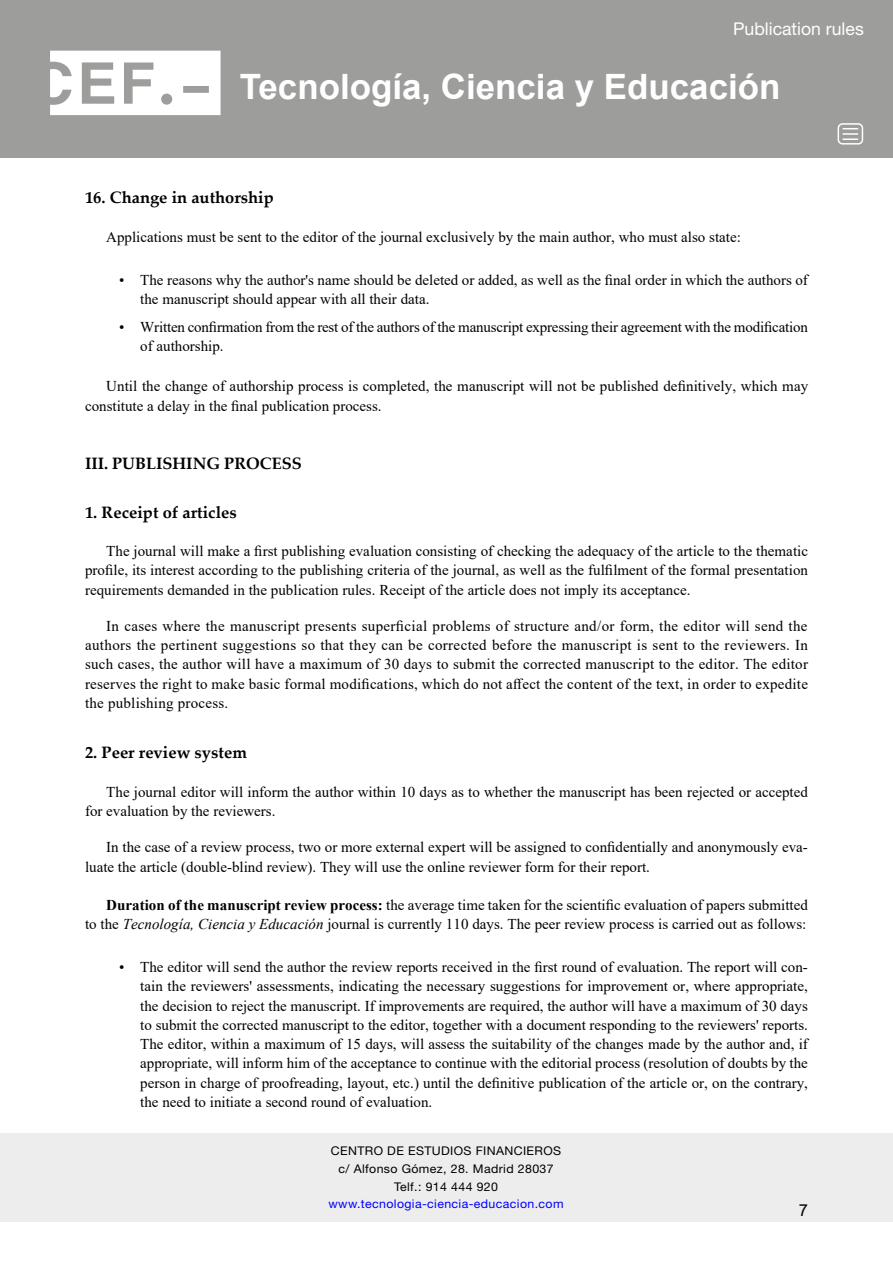
<style>
.page{position:relative;width:893px;height:1263px;background:#fff}
.page>*{position:absolute;margin:0;border:0;box-sizing:border-box;transform-origin:0 0}
.t1{font:700 34.95px "Arial";color:#fff}
.t2{font:17.7px "Helvetica Neue LT Std";color:#fff}
.epígrafe_1_1_1{font:700 16.5px "Palatino Linotype";color:#000}
.epígrafe_1{font:700 16.5px "Palatino Linotype";color:#000}
.t3{font:16.5px "Arial";color:#000}
.texto_normal{font:15px/19.2px "Times New Roman";color:#000}
.a___bolo__1__1_ª_cla{font:15px/19.2px "Times New Roman";color:#000}
.t4{font:12px/17.7px "Helvetica Neue LT Std";letter-spacing:.03em;color:#000;text-align:center}
.t5{font:12px "Helvetica Neue LT Std";letter-spacing:.03em;color:#00f}
.s1{font-weight:700}
.s2{font-style:italic}
</style>
<div class="page">
<div style="left:0;top:0;width:893px;height:157px;background:#9d9d9c"></div>
<svg style="left:50px;top:51px;width:171px;height:64px"></svg>
<div style="left:838px;top:123px;width:25px;height:22px;border:2px solid #fff;border-radius:4px"></div>
<svg style="left:842px;top:128px;width:16px;height:12px"></svg>
<div style="left:0;top:1133px;width:893px;height:88px;background:#ededed"></div>
<p class="t2" style="left:733px;top:18px;width:132px">Publication rules</p>
<h1 class="t1" style="left:240px;top:62px;width:542px">Tecnología, Ciencia y Educación</h1>
<p class="epígrafe_1_1_1" style="left:85px;top:186px;width:190px">16. Change in authorship</p>
<p class="texto_normal" style="left:106px;top:227px;width:636px">Applications must be sent to the editor of the journal exclusively by the main author, who must also state:</p>
<p class="a___bolo__1__1_ª_cla" style="left:140px;top:269px;width:669px;text-indent:-21px">• The reasons why the author's name should be deleted or added, as well as the final order in which the authors of the manuscript should appear with all their data.</p>
<p class="a___bolo__1__1_ª_cla" style="left:140px;top:316px;width:669px;text-indent:-21px">• Written confirmation from the rest of the authors of the manuscript expressing their agreement with the modification of authorship.</p>
<p class="texto_normal" style="left:85px;top:376px;width:725px;text-indent:21px">Until the change of authorship process is completed, the manuscript will not be published definitively, which may constitute a delay in the final publication process.</p>
<p class="epígrafe_1" style="left:85px;top:452px;width:218px">III. PUBLISHING PROCESS</p>
<p class="epígrafe_1_1_1" style="left:85px;top:500px;width:153px">1. Receipt of articles</p>
<p class="texto_normal" style="left:85px;top:541px;width:724px;text-align:justify;text-indent:21px">The journal will make a first publishing evaluation consisting of checking the adequacy of the article to the thematic profile, its interest according to the publishing criteria of the journal, as well as the fulfilment of the formal presentation requirements demanded in the publication rules. Receipt of the article does not imply its acceptance.</p>
<p class="texto_normal" style="left:85px;top:616px;width:725px;text-align:justify;text-indent:21px">In cases where the manuscript presents superficial problems of structure and/or form, the editor will send the authors the pertinent suggestions so that they can be corrected before the manuscript is sent to the reviewers. In such cases, the author will have a maximum of 30 days to submit the corrected manuscript to the editor. The editor reserves the right to make basic formal modifications, which do not affect the content of the text, in order to expedite the publishing process.</p>
<p class="epígrafe_1_1_1" style="left:85px;top:741px;width:163px">2. Peer review system</p>
<p class="texto_normal" style="left:85px;top:782px;width:724px;text-indent:21px">The journal editor will inform the author within 10 days as to whether the manuscript has been rejected or accepted for evaluation by the reviewers.</p>
<p class="texto_normal" style="left:85px;top:837px;width:724px;text-indent:21px">In the case of a review process, two or more external expert will be assigned to confidentially and anonymously eva&shy;luate the article (double-blind review). They will use the online reviewer form for their report.</p>
<p class="texto_normal" style="left:85px;top:895px;width:724px;text-align:right"><span class="s1">Duration of the manuscript review process:</span> the average time taken for the scientific evaluation of papers submitted<br>to the <span class="s2">Tecnología, Ciencia y Educación</span> journal is currently 110 days. The peer review process is carried out as follows:</p>
<p class="a___bolo__1__1_ª_cla" style="left:140px;top:957px;width:669px;text-align:justify;text-indent:-21px">• The editor will send the author the review reports received in the first round of evaluation. The report will con&shy;tain the reviewers' assessments, indicating the necessary suggestions for improvement or, where appropriate, the decision to reject the manuscript. If improvements are required, the author will have a maximum of 30 days to submit the corrected manuscript to the editor, together with a document responding to the reviewers' reports.<br>The editor, within a maximum of 15 days, will assess the suitability of the changes made by the author and, if appropriate, will inform him of the acceptance to continue with the editorial process (resolution of doubts by the person in charge of proofreading, layout, etc.) until the definitive publication of the article or, on the contrary, the need to initiate a second round of evaluation.</p>
<p class="t4" style="left:331px;top:1142px;width:232px">CENTRO DE ESTUDIOS FINANCIEROS c/ Alfonso Gómez, 28. Madrid 28037<br>Telf.: 914 444 920</p>
<p class="t5" style="left:329px;top:1197px;width:236px">www.tecnologia-ciencia-educacion.com</p>
<p class="t3" style="left:799px;top:1199px;width:11px">7</p>
</div>
